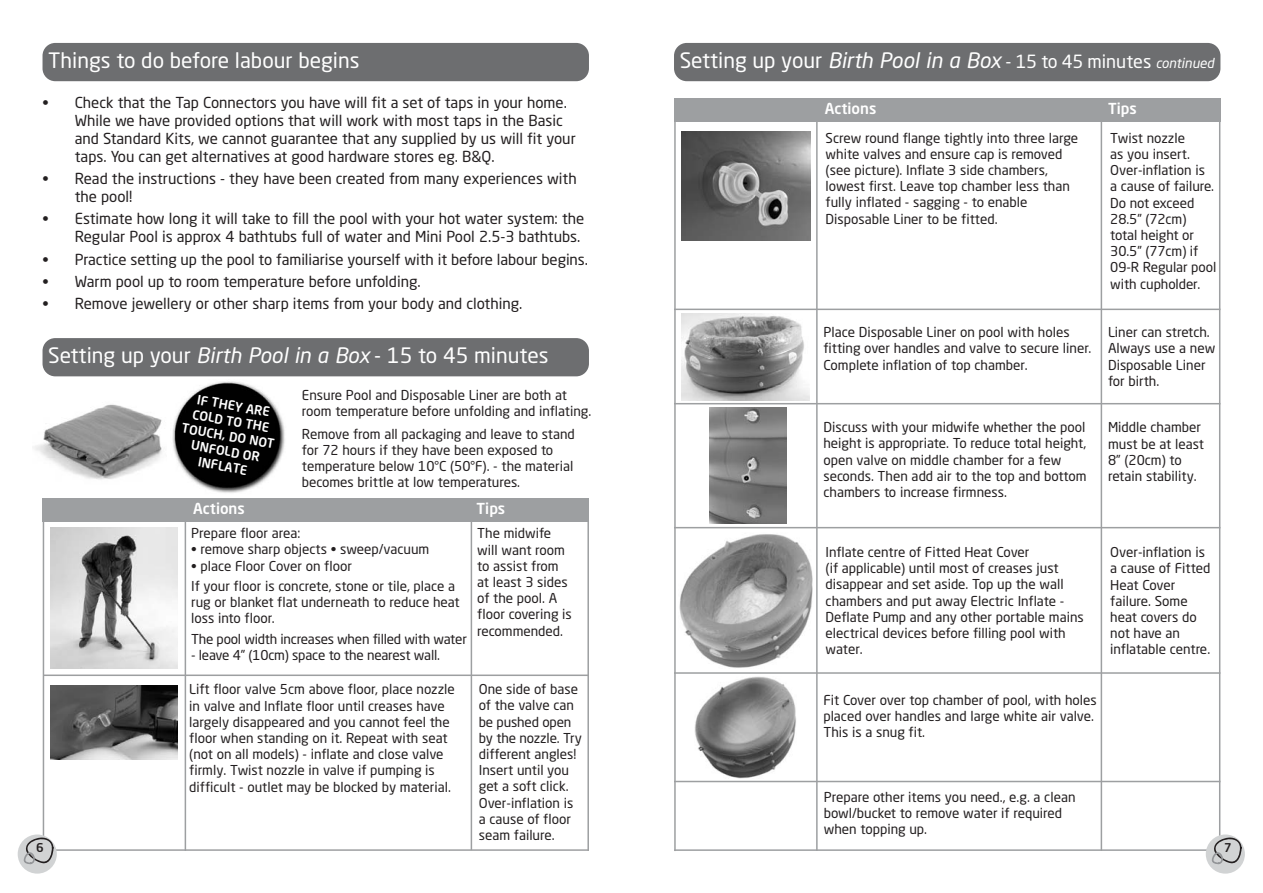
<style>
.page{position:relative;width:1263px;height:893px;background:#fff}
.page>*{position:absolute;margin:0;border:0;box-sizing:border-box;transform-origin:0 0}
.t1{font:21px "Neo Sans Std";color:#fff}
.t2{font:italic 21px "Neo Sans Std";color:#fff}
.t3{font:15px/18px "Neo Sans Std";color:#231f20}
.t4{font:500 15px "Neo Sans Std";color:#fff}
.t5{font:13.5px/16.2px "Neo Sans Std";color:#231f20}
.t6{font:13.5px "Neo Sans Std";letter-spacing:-.02em;color:#231f20}
.t7{font:500 12.75px/15.3px "Neo Sans Std";color:#fff;text-align:center}
.t8{font:500 12px "Neo Sans Std";color:#231f20}
.s1{font-style:italic}
.s2{font-style:normal}
.s3{font-style:normal;font-size:18px}
.s4{font-size:13.5px}
</style>
<div class="page">
<img style="left:172px;top:381px;width:113px;height:112px">
<div style="left:43px;top:43px;width:546px;height:38px;background:#6d6e70;border-radius:13px"></div>
<div style="left:674px;top:43px;width:546px;height:38px;background:#6d6e70;border-radius:13px"></div>
<div style="left:43px;top:338px;width:546px;height:38px;background:#6d6e70;border-radius:13px"></div>
<div style="left:43px;top:498px;width:546px;height:23px;background:#9d9fa1"></div>
<img style="left:34px;top:404px;width:128px;height:76px">
<img style="left:50px;top:527px;width:127px;height:142px">
<hr style="left:471px;top:514px;width:1px;height:336px;background:#9d9fa1">
<hr style="left:185px;top:514px;width:1px;height:337px;background:#9d9fa1">
<hr style="left:43px;top:514px;width:1px;height:337px;background:#9d9fa1">
<hr style="left:44px;top:674px;width:545px;height:2px;background:#9d9fa1">
<hr style="left:587px;top:514px;width:2px;height:337px;background:#9d9fa1">
<div style="left:674px;top:98px;width:546px;height:23px;background:#9d9fa1"></div>
<img style="left:50px;top:685px;width:127px;height:74px">
<img style="left:681px;top:132px;width:129px;height:108px">
<img style="left:681px;top:314px;width:128px;height:86px">
<img style="left:709px;top:407px;width:77px;height:116px">
<img style="left:679px;top:534px;width:134px;height:134px">
<img style="left:694px;top:676px;width:102px;height:102px">
<hr style="left:1101px;top:114px;width:1px;height:737px;background:#9d9fa1">
<hr style="left:816px;top:114px;width:2px;height:737px;background:#9d9fa1">
<hr style="left:674px;top:309px;width:546px;height:1px;background:#9d9fa1">
<hr style="left:674px;top:527px;width:546px;height:1px;background:#9d9fa1">
<hr style="left:674px;top:403px;width:546px;height:1px;background:#9d9fa1">
<hr style="left:674px;top:672px;width:546px;height:2px;background:#9d9fa1">
<hr style="left:674px;top:781px;width:546px;height:1px;background:#9d9fa1">
<hr style="left:674px;top:849px;width:553px;height:2px;background:#9d9fa1">
<hr style="left:1219px;top:114px;width:1px;height:735px;background:#9d9fa1">
<hr style="left:674px;top:120px;width:2px;height:731px;background:#9d9fa1">
<hr style="left:35px;top:849px;width:554px;height:2px;background:#9d9fa1">
<div style="left:1206px;top:834px;width:39px;height:40px;background:#d1d3d4;border-radius:50%"></div>
<svg style="left:1211px;top:834px;width:30px;height:31px"></svg>
<div style="left:18px;top:834px;width:39px;height:40px;background:#d1d3d4;border-radius:50%"></div>
<svg style="left:23px;top:834px;width:31px;height:31px"></svg>
<h1 class="t1" style="left:48px;top:53px;width:313px">Things to do before labour begins</h1>
<p class="t3" style="left:75px;top:95px;width:502px;text-indent:-32px">• Check that the Tap Connectors you have will fit a set of taps in your home.<br>While we have provided options that will work with most taps in the Basic and Standard Kits, we cannot guarantee that any supplied by us will fit your taps. You can get alternatives at good hardware stores eg. B&amp;Q.</p>
<p class="t3" style="left:75px;top:172px;width:503px;text-indent:-32px">• Read the instructions - they have been created from many experiences with the pool!</p>
<p class="t3" style="left:43px;top:212px;width:543px;text-align:right">• Estimate how long it will take to fill the pool with your hot water system: the<br>Regular Pool is approx 4 bathtubs full of water and Mini Pool 2.5-3 bathtubs.</p>
<p class="t3" style="left:43px;top:252px;width:547px">• Practice setting up the pool to familiarise yourself with it before labour begins.</p>
<p class="t3" style="left:43px;top:274px;width:380px">• Warm pool up to room temperature before unfolding.</p>
<p class="t3" style="left:43px;top:297px;width:481px">• Remove jewellery or other sharp items from your body and clothing.</p>
<h1 class="t1" style="left:48px;top:348px;width:502px">Setting up your <span class="s1">Birth Pool in a Box</span> - 15 to 45 minutes</h1>
<p class="t7" style="left:188px;top:392px;width:95px;rotate:10deg">IF THEY ARE<br>COLD TO THE<br>TOUCH, DO NOT<br>UNFOLD OR<br>INFLATE</p>
<p class="t5" style="left:302px;top:388px;width:291px">Ensure Pool and Disposable Liner are both at room temperature before unfolding and inflating.</p>
<p class="t5" style="left:302px;top:427px;width:274px">Remove from all packaging and leave to stand for 72 hours if they have been exposed to temperature below 10°C (50°F). - the material becomes brittle at low temperatures.</p>
<p class="t4" style="left:193px;top:503px;width:53px">Actions</p>
<p class="t4" style="left:477px;top:503px;width:30px">Tips</p>
<p class="t5" style="left:191px;top:527px;width:111px">Prepare floor area:</p>
<p class="t5" style="left:191px;top:543px;width:240px">• remove sharp objects • sweep/vacuum</p>
<p class="t5" style="left:191px;top:557px;width:266px;line-height:20.4px">• place Floor Cover on floor<br>If your floor is concrete, stone or tile, place a</p>
<p class="t5" style="left:191px;top:596px;width:270px">rug or blanket flat underneath to reduce heat loss into floor.</p>
<p class="t6" style="left:191px;top:634px;width:277px">The pool width increases when filled with water</p>
<p class="t5" style="left:191px;top:649px;width:250px">- leave 4” (10cm) space to the nearest wall.</p>
<p class="t5" style="left:477px;top:527px;width:96px">The midwife will want room to assist from at least 3 sides of the pool. A floor covering is recommended.</p>
<p class="t5" style="left:189px;top:683px;width:267px">Lift floor valve 5cm above floor, place nozzle in valve and Inflate floor until creases have largely disappeared and you cannot feel the floor when standing on it. Repeat with seat (not on all models) - inflate and close valve firmly. Twist nozzle in valve if pumping is difficult - outlet may be blocked by material.</p>
<p class="t5" style="left:479px;top:683px;width:105px">One side of base of the valve can be pushed open by the nozzle. Try different angles!<br>Insert until you get a soft click.<br>Over-inflation is a cause of floor seam failure.</p>
<h1 class="t2" style="left:680px;top:53px;width:536px"><span class="s2">Setting up your</span> Birth Pool in a Box <span class="s3">- 15 to 45 minutes</span> <span class="s4">continued</span></h1>
<p class="t4" style="left:825px;top:103px;width:53px">Actions</p>
<p class="t4" style="left:1108px;top:103px;width:30px">Tips</p>
<p class="t5" style="left:826px;top:131px;width:254px">Screw round flange tightly into three large white valves and ensure cap is removed (see picture). Inflate 3 side chambers, lowest first. Leave top chamber less than fully inflated - sagging - to enable Disposable Liner to be fitted.</p>
<p class="t5" style="left:1110px;top:131px;width:108px">Twist nozzle<br>as you insert.<br>Over-inflation is<br>a cause of failure.<br>Do not exceed<br>28.5” (72cm) total height or<br>30.5” (77cm) if<br>09-R Regular pool with cupholder.</p>
<p class="t5" style="left:823px;top:326px;width:270px">Place Disposable Liner on pool with holes fitting over handles and valve to secure liner.<br>Complete inflation of top chamber.</p>
<p class="t5" style="left:1108px;top:326px;width:109px">Liner can stretch.<br>Always use a new<br>Disposable Liner for birth.</p>
<p class="t5" style="left:823px;top:421px;width:265px">Discuss with your midwife whether the pool height is appropriate. To reduce total height, open valve on middle chamber for a few seconds. Then add air to the top and bottom chambers to increase firmness.</p>
<p class="t5" style="left:1108px;top:421px;width:98px">Middle chamber must be at least<br>8” (20cm) to retain stability.</p>
<p class="t5" style="left:826px;top:546px;width:260px">Inflate centre of Fitted Heat Cover<br>(if applicable) until most of creases just disappear and set aside. Top up the wall chambers and put away Electric Inflate - Deflate Pump and any other portable mains electrical devices before filling pool with water.</p>
<p class="t5" style="left:1110px;top:546px;width:102px">Over-inflation is a cause of Fitted<br>Heat Cover failure. Some heat covers do not have an inflatable centre.</p>
<p class="t5" style="left:823px;top:693px;width:275px">Fit Cover over top chamber of pool, with holes placed over handles and large white air valve.<br>This is a snug fit.</p>
<p class="t5" style="left:824px;top:790px;width:253px">Prepare other items you need., e.g. a clean bowl/bucket to remove water if required when topping up.</p>
<p class="t8" style="left:36px;top:843px;width:9px">6</p>
<p class="t8" style="left:1224px;top:843px;width:9px">7</p>
</div>
